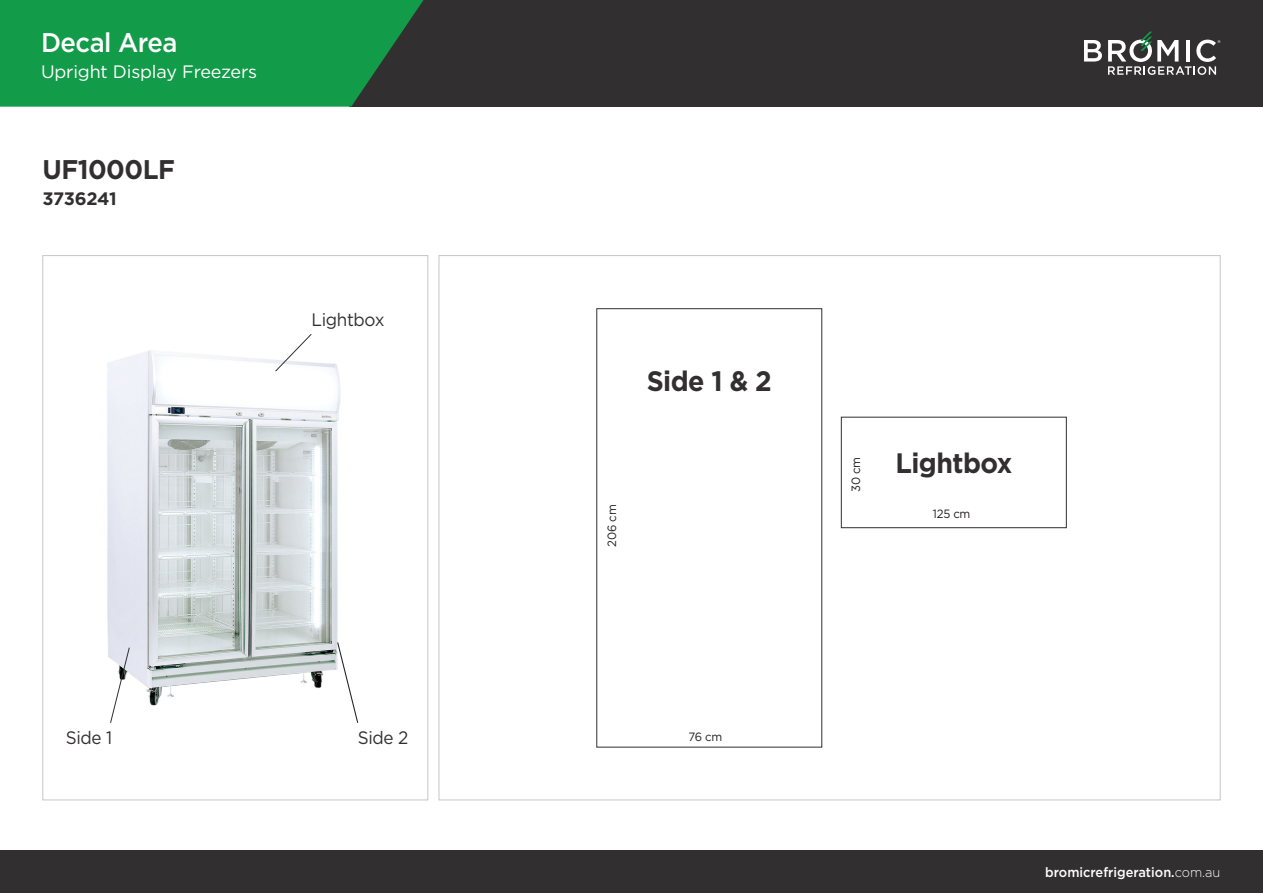
<style>
.page{position:relative;width:1263px;height:893px;background:#fff}
.page>*{position:absolute;margin:0;border:0;box-sizing:border-box;transform-origin:0 0}
.t1{font:700 28.05px "Gotham";letter-spacing:-.02em;color:#312f30;scale:.95 1}
.t2{font:500 27px "Gotham";letter-spacing:-.02em;color:#fff;scale:.95 1}
.t3{font:700 27px "Gotham";letter-spacing:-.02em;color:#312f30;scale:.95 1}
.t4{font:18px "Gotham";letter-spacing:-.01em;color:#fff}
.t5{font:18px "Gotham";letter-spacing:-.02em;color:#312f30;scale:.95 1}
.t6{font:700 18px "Gotham";letter-spacing:-.025em;color:#312f30}
.t7{font:500 13.5px "Gotham";color:#fff;scale:.95 1}
.t8{font:12px "Gotham";letter-spacing:-.02em;color:#231f20;scale:.95 1}
.s1{font-weight:300}
</style>
<div class="page">
<div style="left:0;top:850px;width:1263px;height:43px;background:#312f30"></div>
<div style="left:349px;top:0;width:914px;height:107px;background:#312f30"></div>
<svg style="left:0;top:0;width:423px;height:107px;background:#159247"></svg>
<svg style="left:1084px;top:40px;width:18px;height:22px"></svg>
<svg style="left:1108px;top:32px;width:112px;height:43px"></svg>
<img style="left:107px;top:350px;width:234px;height:356px">
<svg style="left:275px;top:334px;width:37px;height:38px"></svg>
<svg style="left:110px;top:647px;width:20px;height:76px"></svg>
<svg style="left:336px;top:641px;width:23px;height:82px"></svg>
<div style="left:596px;top:308px;width:226px;height:439px;border:1px solid #312f30"></div>
<div style="left:841px;top:417px;width:225px;height:111px;border:1px solid #312f30"></div>
<h2 class="t2" style="left:41px;top:25px;width:145px">Decal Area</h2>
<h3 class="t4" style="left:41px;top:60px;width:218px">Upright Display Freezers</h3>
<h2 class="t3" style="left:43px;top:151px;width:141px">UF1000LF</h2>
<h3 class="t6" style="left:43px;top:187px;width:76px">3736241</h3>
<h3 class="t5" style="left:311px;top:308px;width:78px">Lightbox</h3>
<h3 class="t5" style="left:66px;top:726px;width:50px">Side 1</h3>
<h3 class="t5" style="left:358px;top:726px;width:55px">Side 2</h3>
<h1 class="t1" style="left:647px;top:363px;width:133px">Side 1 &amp; 2</h1>
<p class="t8" style="left:604px;top:546px;width:46px;rotate:-90deg">206 cm</p>
<p class="t8" style="left:688px;top:729px;width:37px">76 cm</p>
<p class="t8" style="left:848px;top:492px;width:38px;rotate:-90deg">30 cm</p>
<h1 class="t1" style="left:895px;top:444px;width:125px">Lightbox</h1>
<p class="t8" style="left:933px;top:506px;width:41px">125 cm</p>
<p class="t7" style="left:1045px;top:863px;width:186px">bromicrefrigeration.<span class="s1">com.au</span></p>
</div>
